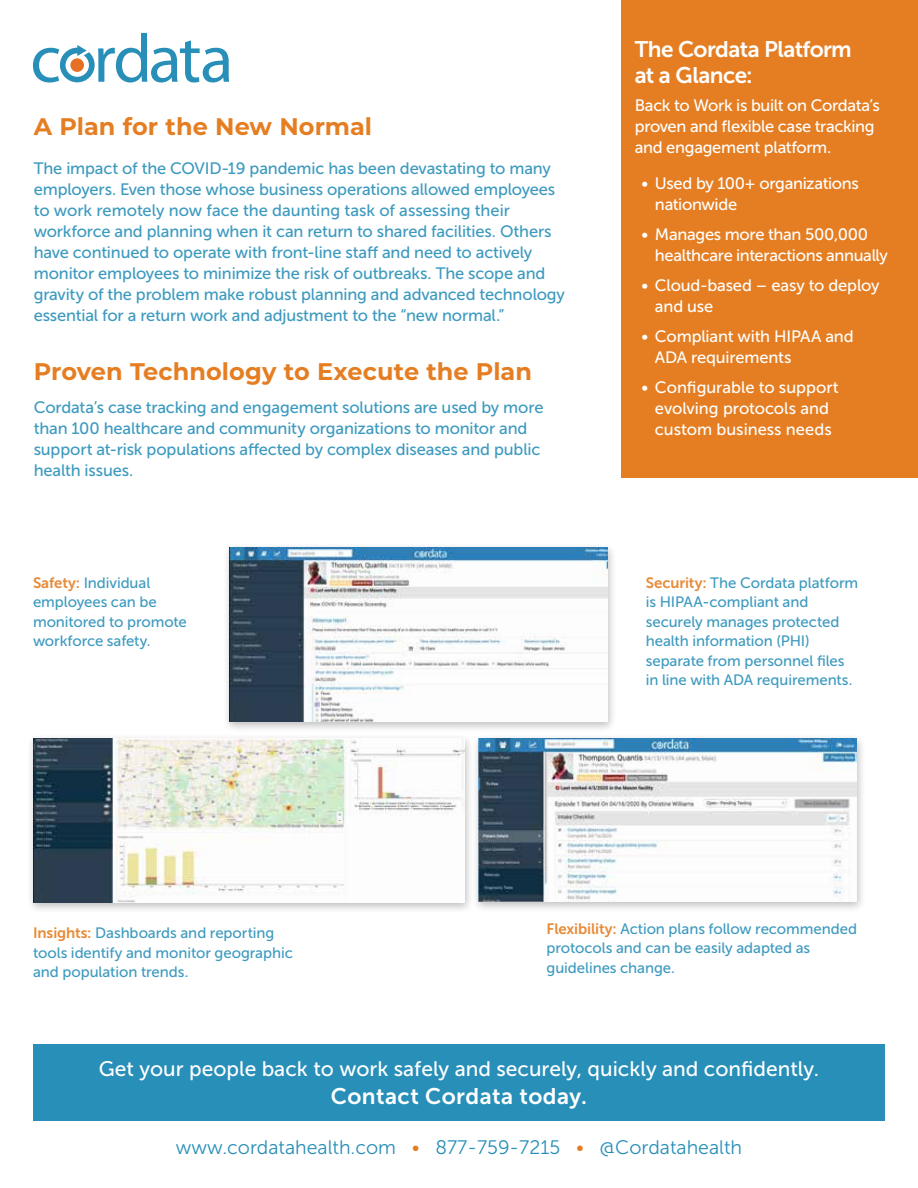
<style>
.page{position:relative;width:918px;height:1188px;background:#fff}
.page>*{position:absolute;margin:0;border:0;box-sizing:border-box;transform-origin:0 0}
.t1{font:700 24px "Montserrat";color:#e57e22}
.t2{font:22.5px/25.5px "Museo Sans 700";letter-spacing:-.015em;color:#fff}
.t3{font:22.5px "Museo Sans 700";letter-spacing:.02em;color:#fff}
.t4{font:21px "Museo Sans 500";color:#fff}
.t5{font:19.5px "Museo Sans 300";color:#288fb8}
.t6{font:16.5px/21px "Museo Sans 500";letter-spacing:-.01em;color:#3d9abf}
.t7{font:16.5px/21px "Museo Sans 500";letter-spacing:-.015em;color:#fff}
.t8{font:15px/19.5px "Museo Sans 500";letter-spacing:-.005em;color:#3d9abf}
.s1{font-family:"Museo Sans 700";color:#e88b38}
.s2{color:#e57e22}
</style>
<div class="page">
<svg style="left:33px;top:33px;width:196px;height:50px"></svg>
<div style="left:70px;top:58px;width:14px;height:14px;background:#e67024;border-radius:50%"></div>
<div style="left:33px;top:1044px;width:852px;height:76px;background:#288fb8"></div>
<div style="left:223px;top:542px;width:394px;height:191px;background:#000;opacity:.25"></div>
<img style="left:230px;top:547px;width:378px;height:175px">
<div style="left:26px;top:733px;width:448px;height:181px;background:#000;opacity:.25"></div>
<img style="left:33px;top:738px;width:432px;height:164px">
<div style="left:472px;top:733px;width:394px;height:180px;background:#000;opacity:.25"></div>
<img style="left:478px;top:738px;width:378px;height:164px">
<div style="left:621px;top:0;width:297px;height:477px;background:#e57e22"></div>
<h1 class="t1" style="left:34px;top:109px;width:340px">A Plan for the New Normal</h1>
<p class="t6" style="left:34px;top:158px;width:533px">The impact of the COVID-19 pandemic has been devastating to many employers. Even those whose business operations allowed employees to work remotely now face the daunting task of assessing their workforce and planning when it can return to shared facilities. Others have continued to operate with front-line staff and need to actively monitor employees to minimize the risk of outbreaks. The scope and gravity of the problem make robust planning and advanced technology essential for a return work and adjustment to the “new normal.”</p>
<h1 class="t1" style="left:34px;top:355px;width:500px">Proven Technology to Execute the Plan</h1>
<p class="t6" style="left:34px;top:397px;width:511px">Cordata’s case tracking and engagement solutions are used by more than 100 healthcare and community organizations to monitor and support at-risk populations affected by complex diseases and public health issues.</p>
<h2 class="t2" style="left:635px;top:37px;width:219px">The Cordata Platform at a Glance:</h2>
<p class="t7" style="left:635px;top:94px;width:247px">Back to Work is built on Cordata’s proven and flexible case tracking and engagement platform.</p>
<p class="t7" style="left:655px;top:173px;width:205px;text-indent:-13px">• Used by 100+ organizations nationwide</p>
<p class="t7" style="left:655px;top:224px;width:234px;text-indent:-13px">• Manages more than 500,000 healthcare interactions annually</p>
<p class="t7" style="left:655px;top:275px;width:226px;text-indent:-13px">• Cloud-based – easy to deploy and use</p>
<p class="t7" style="left:655px;top:326px;width:200px;text-indent:-13px">• Compliant with HIPAA and<br>ADA requirements</p>
<p class="t7" style="left:641px;top:377px;width:199px;text-align:center">• Configurable to support evolving protocols and custom business needs</p>
<p class="t8" style="left:33px;top:573px;width:155px"><span class="s1">Safety:</span> Individual employees can be monitored to promote workforce safety.</p>
<p class="t8" style="left:646px;top:573px;width:214px"><span class="s1">Security:</span> The Cordata platform is HIPAA-compliant and securely manages protected health information (PHI) separate from personnel files in line with ADA requirements.</p>
<p class="t8" style="left:33px;top:923px;width:261px"><span class="s1">Insights:</span> Dashboards and reporting tools identify and monitor geographic and population trends.</p>
<p class="t8" style="left:547px;top:919px;width:312px"><span class="s1">Flexibility:</span> Action plans follow recommended protocols and can be easily adapted as guidelines change.</p>
<p class="t4" style="left:99px;top:1057px;width:722px">Get your people back to work safely and securely, quickly and confidently.</p>
<h2 class="t3" style="left:331px;top:1084px;width:258px">Contact Cordata today.</h2>
<p class="t5" style="left:176px;top:1136px;width:568px">www.cordatahealth.com <span class="s2">•</span> 877-759-7215 <span class="s2">•</span> @Cordatahealth</p>
</div>
